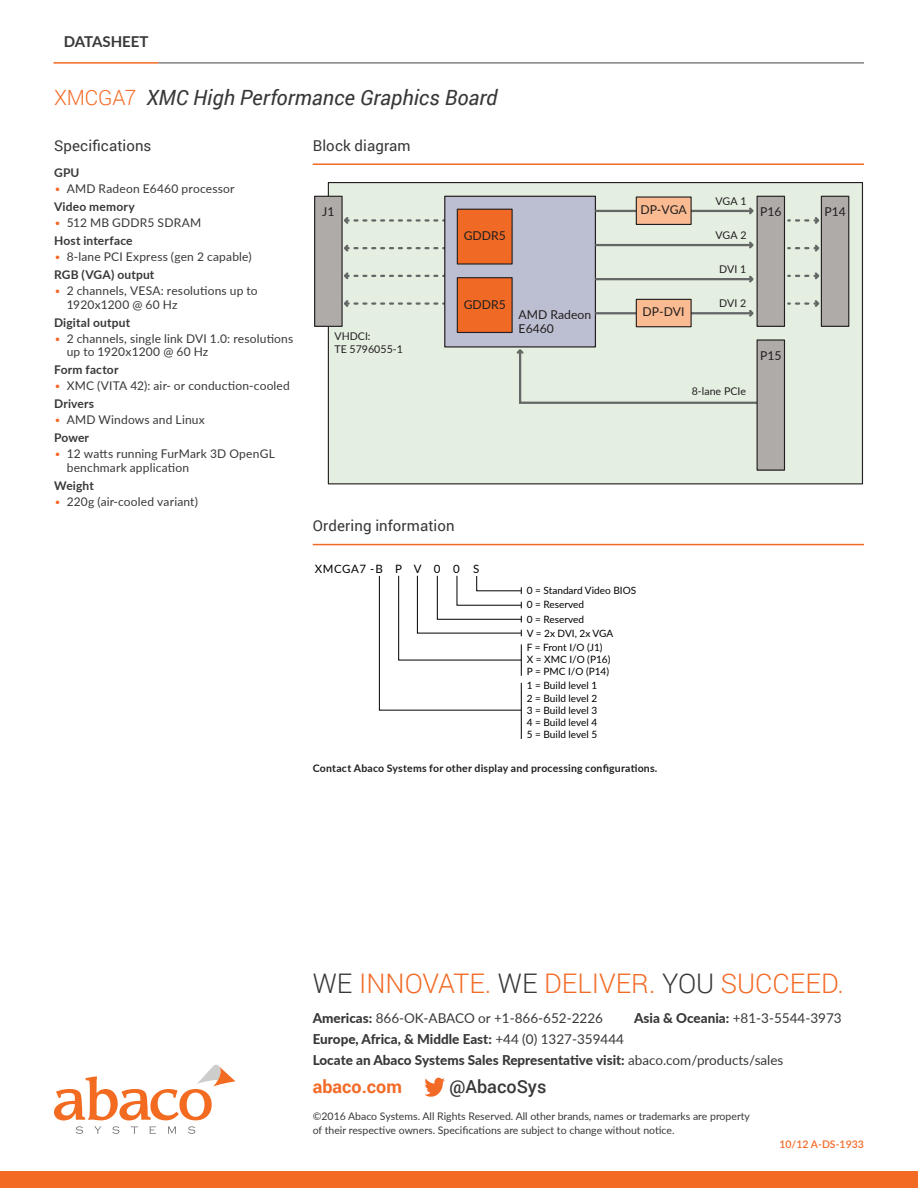
<style>
.page{position:relative;width:918px;height:1188px;background:#fff}
.page>*{position:absolute;margin:0;border:0;box-sizing:border-box;transform-origin:0 0}
.t1{font:300 27px "Roboto";color:#f36a26}
.rear_title{font:italic 21px "Roboto";color:#373837}
.t2{font:700 18px "Roboto";color:#f36a26}
.t3{font:500 18px "Roboto";color:#373837}
.Rear_Titles{font:15px "Roboto";letter-spacing:.005em;color:#373837}
.Rear_Title__Specs{font:15px "Roboto";letter-spacing:.01em;color:#373837}
.t4{font:700 15px "Lato";color:#373837}
.t5{font:800 13.5px "Lato";color:#373837}
.t6{font:13.5px "Lato";color:#373837}
.t7{font:12.15px/13.6px "Lato";color:#211e1e}
.t8{font:12px/13.5px "Lato";letter-spacing:.015em;color:#373837}
.rear_bullet_title{font:700 12px "Lato";letter-spacing:.015em;color:#373837}
.t9{font:11.55px "Lato";letter-spacing:.05em;color:#000}
.t10{font:10.65px "Lato";color:#211e1e}
.t11{font:10.65px/12.8px "Lato";color:#231f20}
.t12{font:10.5px/13.5px "Lato";color:#373837}
.ordering_info{font:700 10.5px "Lato";letter-spacing:.02em;color:#231f20}
.t13{font:600 10.5px "Lato";color:#f36a26}
.t14{font:10.05px/14.2px "Lato";color:#000}
.s1{font-weight:300;font-style:normal;color:#f36a26}
.s2{font-weight:300;color:#f36a26}
.s3{color:#373837}
.s4{font-weight:800}
.s5{font-weight:400}
</style>
<div class="page">
<div style="left:0;top:1171px;width:918px;height:17px;background:#f36a25"></div>
<svg style="left:76px;top:1126px;width:7px;height:8px"></svg>
<svg style="left:95px;top:1127px;width:6px;height:7px"></svg>
<svg style="left:112px;top:1126px;width:7px;height:8px"></svg>
<svg style="left:131px;top:1126px;width:7px;height:8px"></svg>
<svg style="left:149px;top:1126px;width:7px;height:8px"></svg>
<svg style="left:168px;top:1127px;width:8px;height:7px"></svg>
<svg style="left:188px;top:1126px;width:7px;height:8px"></svg>
<svg style="left:54px;top:1065px;width:181px;height:55px"></svg>
<hr style="left:158px;top:62px;width:706px;height:2px;background:#858181">
<hr style="left:54px;top:62px;width:104px;height:2px;background:#f36a25">
<svg style="left:424px;top:1078px;width:21px;height:19px"></svg>
<hr style="left:313px;top:163px;width:551px;height:2px;background:#f36a26">
<hr style="left:313px;top:544px;width:551px;height:1px;background:#f36a26">
<hr style="left:521px;top:683px;width:1px;height:56px;background:#000">
<svg style="left:379px;top:575px;width:143px;height:136px"></svg>
<div style="left:328px;top:183px;width:534px;height:301px;background:#e4efe1"></div>
<svg style="left:344px;top:217px;width:93px;height:7px"></svg>
<svg style="left:344px;top:244px;width:93px;height:8px"></svg>
<svg style="left:344px;top:272px;width:93px;height:8px"></svg>
<svg style="left:344px;top:300px;width:93px;height:7px"></svg>
<div style="left:757px;top:196px;width:27px;height:130px;background:#afaba9"></div>
<div style="left:757px;top:196px;width:28px;height:131px;border:1px solid #231f20"></div>
<div style="left:821px;top:196px;width:28px;height:130px;background:#afaba9"></div>
<div style="left:821px;top:196px;width:28px;height:131px;border:1px solid #231f20"></div>
<div style="left:757px;top:340px;width:27px;height:130px;background:#afaba9"></div>
<div style="left:757px;top:339px;width:28px;height:132px;border:1px solid #231f20"></div>
<svg style="left:796px;top:215px;width:25px;height:11px"></svg>
<svg style="left:796px;top:243px;width:25px;height:11px"></svg>
<svg style="left:796px;top:270px;width:25px;height:11px"></svg>
<svg style="left:796px;top:298px;width:25px;height:11px"></svg>
<svg style="left:516px;top:347px;width:243px;height:58px"></svg>
<div style="left:315px;top:196px;width:27px;height:130px;background:#afaba9"></div>
<div style="left:314px;top:196px;width:29px;height:131px;border:1px solid #231f20"></div>
<div style="left:445px;top:196px;width:150px;height:151px;background:#bcbed1"></div>
<div style="left:444px;top:196px;width:152px;height:152px;border:1px solid #231f20"></div>
<div style="left:457px;top:209px;width:55px;height:55px;background:#f06a25"></div>
<div style="left:457px;top:209px;width:56px;height:56px;border:1px solid #231f20"></div>
<div style="left:457px;top:278px;width:55px;height:54px;background:#f06a25"></div>
<div style="left:457px;top:277px;width:56px;height:56px;border:1px solid #231f20"></div>
<hr style="left:595px;top:210px;width:158px;height:2px;background:#656767">
<svg style="left:747px;top:207px;width:7px;height:8px"></svg>
<div style="left:636px;top:197px;width:55px;height:27px;background:#fabb92"></div>
<div style="left:636px;top:196px;width:56px;height:29px;border:1px solid #231f20"></div>
<hr style="left:595px;top:244px;width:158px;height:2px;background:#656767">
<svg style="left:747px;top:241px;width:7px;height:8px"></svg>
<hr style="left:595px;top:278px;width:158px;height:2px;background:#656767">
<svg style="left:747px;top:275px;width:7px;height:8px"></svg>
<hr style="left:595px;top:312px;width:158px;height:2px;background:#656767">
<svg style="left:747px;top:310px;width:7px;height:7px"></svg>
<div style="left:636px;top:299px;width:55px;height:28px;background:#fabb92"></div>
<div style="left:636px;top:299px;width:56px;height:28px;border:1px solid #231f20"></div>
<p class="t4" style="left:64px;top:30px;width:86px">DATASHEET</p>
<p class="rear_title" style="left:54px;top:83px;width:445px"><span class="s1">XMCGA7</span> XMC High Performance Graphics Board</p>
<p class="Rear_Title__Specs" style="left:54px;top:135px;width:99px">Specifications</p>
<p class="rear_bullet_title" style="left:54px;top:164px;width:27px">GPU</p>
<p class="t8" style="left:54px;top:182px;width:182px"><span class="s2">•</span> AMD Radeon E6460 processor</p>
<p class="rear_bullet_title" style="left:54px;top:198px;width:82px">Video memory</p>
<p class="t8" style="left:54px;top:216px;width:149px"><span class="s2">•</span> 512 MB GDDR5 SDRAM</p>
<p class="rear_bullet_title" style="left:54px;top:232px;width:80px">Host interface</p>
<p class="t8" style="left:54px;top:250px;width:199px"><span class="s2">•</span> 8-lane PCI Express (gen 2 capable)</p>
<p class="rear_bullet_title" style="left:54px;top:266px;width:102px">RGB (VGA) output</p>
<p class="t8" style="left:67px;top:284px;width:192px;text-indent:-13px"><span class="s2">•</span> 2 channels, VESA: resolutions up to<br>1920x1200 @ 60 Hz</p>
<p class="rear_bullet_title" style="left:54px;top:314px;width:78px">Digital output</p>
<p class="t8" style="left:67px;top:331px;width:228px;text-indent:-13px"><span class="s2">•</span> 2 channels, single link DVI 1.0: resolutions up to 1920x1200 @ 60 Hz</p>
<p class="rear_bullet_title" style="left:54px;top:361px;width:66px">Form factor</p>
<p class="t8" style="left:54px;top:379px;width:237px"><span class="s2">•</span> XMC (VITA 42): air- or conduction-cooled</p>
<p class="rear_bullet_title" style="left:54px;top:395px;width:42px">Drivers</p>
<p class="t8" style="left:54px;top:413px;width:152px"><span class="s2">•</span> AMD Windows and Linux</p>
<p class="rear_bullet_title" style="left:54px;top:429px;width:37px">Power</p>
<p class="t8" style="left:67px;top:447px;width:210px;text-indent:-13px"><span class="s2">•</span> 12 watts running FurMark 3D OpenGL benchmark application</p>
<p class="rear_bullet_title" style="left:54px;top:477px;width:41px">Weight</p>
<p class="t8" style="left:54px;top:494px;width:145px"><span class="s2">•</span> 220g (air-cooled variant)</p>
<p class="Rear_Titles" style="left:313px;top:135px;width:99px">Block diagram</p>
<p class="t10" style="left:715px;top:193px;width:33px">VGA 1</p>
<p class="t10" style="left:715px;top:227px;width:33px">VGA 2</p>
<p class="t10" style="left:719px;top:261px;width:29px">DVI 1</p>
<p class="t7" style="left:640px;top:202px;width:48px">DP-VGA</p>
<p class="t7" style="left:322px;top:204px;width:14px">J1</p>
<p class="t7" style="left:824px;top:204px;width:23px">P14</p>
<p class="t7" style="left:760px;top:204px;width:23px">P16</p>
<p class="t7" style="left:464px;top:228px;width:44px">GDDR5</p>
<p class="t11" style="left:334px;top:329px;width:70px">VHDCI:<br>TE 5796055-1</p>
<p class="t7" style="left:464px;top:297px;width:44px">GDDR5</p>
<p class="t7" style="left:519px;top:307px;width:74px">AMD Radeon<br>E6460</p>
<p class="t7" style="left:643px;top:305px;width:43px">DP-DVI</p>
<p class="t10" style="left:719px;top:295px;width:29px">DVI 2</p>
<p class="t10" style="left:692px;top:384px;width:56px">8-lane PCIe</p>
<p class="t7" style="left:760px;top:348px;width:23px">P15</p>
<p class="Rear_Titles" style="left:313px;top:515px;width:143px">Ordering information</p>
<p class="t9" style="left:315px;top:560px;width:166px">XMCGA7 - B P V 0 0 S</p>
<p class="t14" style="left:527px;top:583px;width:111px">0 = Standard Video BIOS<br>0 = Reserved<br>0 = Reserved<br>V = 2x DVI, 2x VGA<br>F = Front I/O (J1)</p>
<p class="t14" style="left:527px;top:653px;width:85px;line-height:12px">X = XMC I/O (P16)<br>P = PMC I/O (P14)</p>
<p class="t14" style="left:527px;top:679px;width:72px;line-height:12.3px;text-align:justify">1 = Build level 1<br>2 = Build level 2<br>3 = Build level 3<br>4 = Build level 4<br>5 = Build level 5</p>
<p class="ordering_info" style="left:313px;top:760px;width:346px">Contact Abaco Systems for other display and processing configurations.</p>
<h1 class="t1" style="left:313px;top:964px;width:533px"><span class="s3">WE</span> INNOVATE. <span class="s3">WE</span> DELIVER. <span class="s3">YOU</span> SUCCEED.</h1>
<p class="t6" style="left:313px;top:1009px;width:292px"><span class="s4">Americas:</span> 866-OK-ABACO or +1-866-652-2226</p>
<p class="t6" style="left:634px;top:1009px;width:209px"><span class="s4">Asia &amp; Oceania:</span> +81-3-5544-3973</p>
<p class="t5" style="left:313px;top:1029px;width:313px">Europe, Africa, &amp; Middle East: <span class="s5">+44 (0) 1327-359444</span></p>
<p class="t5" style="left:313px;top:1050px;width:472px">Locate an Abaco Systems Sales Representative visit: <span class="s5">abaco.com/products/sales</span></p>
<p class="t2" style="left:313px;top:1074px;width:91px">abaco.com</p>
<p class="t3" style="left:449px;top:1074px;width:99px">@AbacoSys</p>
<p class="t12" style="left:313px;top:1109px;width:439px">©2016 Abaco Systems. All Rights Reserved. All other brands, names or trademarks are property of their respective owners. Specifications are subject to change without notice.</p>
<p class="t13" style="left:779px;top:1137px;width:86px">10/12 A-DS-1933</p>
</div>
